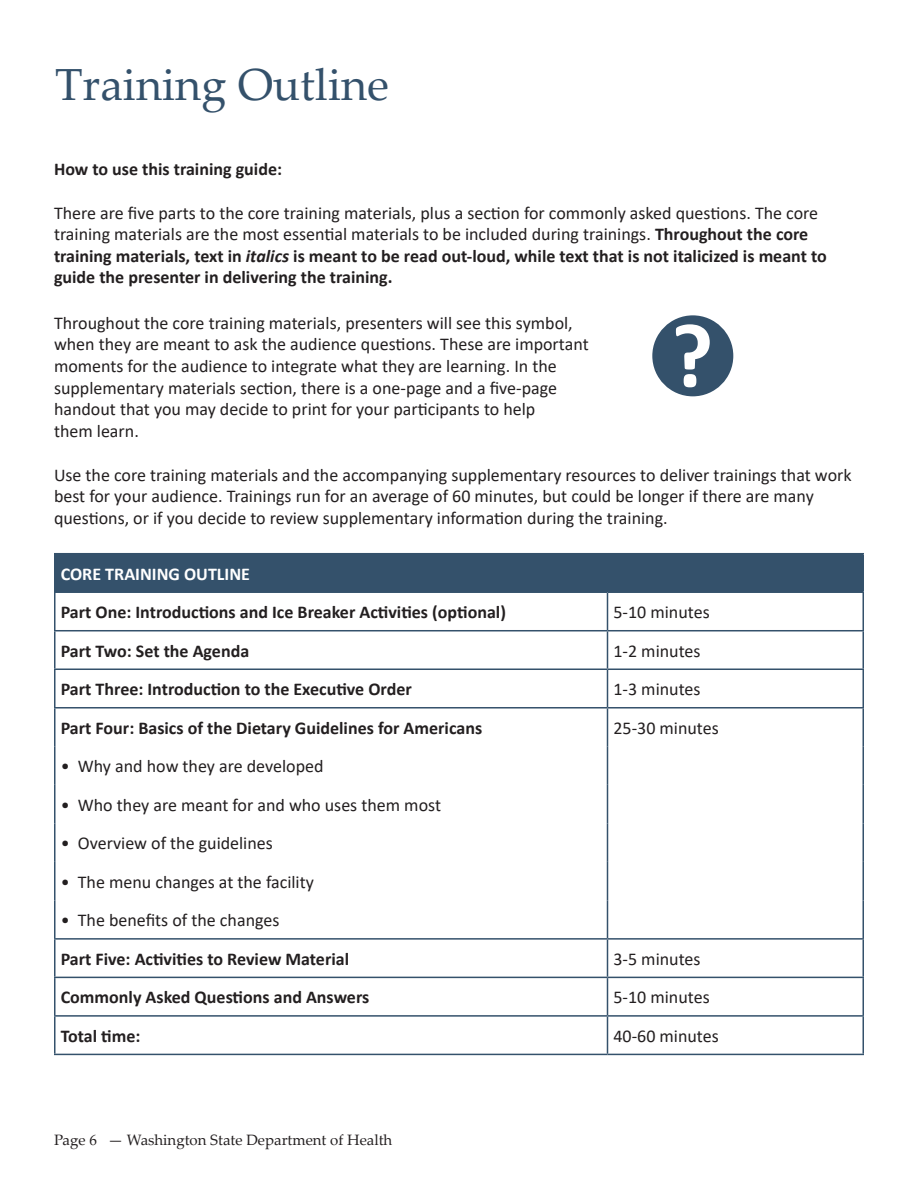
<style>
.page{position:relative;width:918px;height:1188px;background:#fff}
.page>*{position:absolute;margin:0;border:0;box-sizing:border-box;transform-origin:0 0}
.t1{font:45px "Palatino Linotype";color:#34516b}
.t2{font:18px/21.6px "Calibri";color:#231f20}
.t3{font:700 18px "Calibri";color:#231f20}
.t4{font:700 18px "Calibri";color:#fff}
.t5{font:15px "Palatino Linotype";color:#231f20}
.s1{font-weight:700}
.s2{font-weight:700;font-style:italic}
</style>
<div class="page">
<div style="left:652px;top:315px;width:81px;height:81px;background:#34516b;border-radius:50%"></div>
<svg style="left:676px;top:324px;width:34px;height:63px"></svg>
<div style="left:55px;top:554px;width:808px;height:38px;background:#34516b"></div>
<hr style="left:54px;top:553px;width:554px;height:1px;background:#34516b">
<hr style="left:54px;top:554px;width:2px;height:37px;background:#34516b">
<hr style="left:608px;top:553px;width:256px;height:1px;background:#34516b">
<hr style="left:862px;top:554px;width:2px;height:37px;background:#34516b">
<hr style="left:54px;top:709px;width:2px;height:37px;background:#34516b">
<hr style="left:54px;top:746px;width:2px;height:39px;background:#34516b">
<hr style="left:54px;top:785px;width:2px;height:38px;background:#34516b">
<hr style="left:54px;top:823px;width:2px;height:39px;background:#34516b">
<hr style="left:54px;top:862px;width:2px;height:38px;background:#34516b">
<hr style="left:54px;top:900px;width:2px;height:38px;background:#34516b">
<hr style="left:54px;top:591px;width:554px;height:2px;background:#34516b">
<hr style="left:54px;top:593px;width:2px;height:37px;background:#34516b">
<hr style="left:608px;top:591px;width:256px;height:2px;background:#34516b">
<hr style="left:607px;top:593px;width:1px;height:37px;background:#34516b">
<hr style="left:862px;top:593px;width:2px;height:37px;background:#34516b">
<hr style="left:54px;top:630px;width:554px;height:1px;background:#34516b">
<hr style="left:54px;top:631px;width:2px;height:38px;background:#34516b">
<hr style="left:608px;top:630px;width:256px;height:1px;background:#34516b">
<hr style="left:607px;top:631px;width:1px;height:38px;background:#34516b">
<hr style="left:862px;top:631px;width:2px;height:38px;background:#34516b">
<hr style="left:54px;top:669px;width:554px;height:1px;background:#34516b">
<hr style="left:54px;top:670px;width:2px;height:37px;background:#34516b">
<hr style="left:608px;top:669px;width:256px;height:1px;background:#34516b">
<hr style="left:607px;top:670px;width:1px;height:37px;background:#34516b">
<hr style="left:862px;top:670px;width:2px;height:37px;background:#34516b">
<hr style="left:54px;top:707px;width:554px;height:2px;background:#34516b">
<hr style="left:54px;top:938px;width:554px;height:2px;background:#34516b">
<hr style="left:54px;top:940px;width:2px;height:37px;background:#34516b">
<hr style="left:607px;top:940px;width:1px;height:37px;background:#34516b">
<hr style="left:862px;top:940px;width:2px;height:37px;background:#34516b">
<hr style="left:54px;top:977px;width:554px;height:1px;background:#34516b">
<hr style="left:54px;top:978px;width:2px;height:37px;background:#34516b">
<hr style="left:608px;top:977px;width:256px;height:1px;background:#34516b">
<hr style="left:607px;top:978px;width:1px;height:37px;background:#34516b">
<hr style="left:862px;top:978px;width:2px;height:37px;background:#34516b">
<hr style="left:54px;top:1015px;width:554px;height:2px;background:#34516b">
<hr style="left:54px;top:1017px;width:2px;height:37px;background:#34516b">
<hr style="left:608px;top:1015px;width:256px;height:2px;background:#34516b">
<hr style="left:607px;top:1017px;width:1px;height:37px;background:#34516b">
<hr style="left:862px;top:1017px;width:2px;height:37px;background:#34516b">
<hr style="left:54px;top:1054px;width:554px;height:1px;background:#34516b">
<hr style="left:608px;top:1054px;width:256px;height:1px;background:#34516b">
<hr style="left:608px;top:707px;width:256px;height:2px;background:#34516b">
<hr style="left:607px;top:709px;width:1px;height:37px;background:#34516b">
<hr style="left:862px;top:709px;width:2px;height:37px;background:#34516b">
<hr style="left:607px;top:746px;width:1px;height:39px;background:#34516b">
<hr style="left:862px;top:746px;width:2px;height:39px;background:#34516b">
<hr style="left:607px;top:785px;width:1px;height:38px;background:#34516b">
<hr style="left:862px;top:785px;width:2px;height:38px;background:#34516b">
<hr style="left:607px;top:823px;width:1px;height:39px;background:#34516b">
<hr style="left:862px;top:823px;width:2px;height:39px;background:#34516b">
<hr style="left:607px;top:862px;width:1px;height:38px;background:#34516b">
<hr style="left:862px;top:862px;width:2px;height:38px;background:#34516b">
<hr style="left:607px;top:900px;width:1px;height:38px;background:#34516b">
<hr style="left:862px;top:900px;width:2px;height:38px;background:#34516b">
<hr style="left:608px;top:938px;width:256px;height:2px;background:#34516b">
<p class="t1" style="left:55px;top:53px;width:335px">Training Outline</p>
<p class="t3" style="left:54px;top:157px;width:230px">How to use this training guide:</p>
<p class="t2" style="left:54px;top:201px;width:774px">There are five parts to the core training materials, plus a section for commonly asked questions. The core training materials are the most essential materials to be included during trainings. <span class="s1">Throughout the core training materials, text in</span> <span class="s2">italics</span> <span class="s1">is meant to be read out-loud, while text that is not italicized is meant to guide the presenter in delivering the training.</span></p>
<p class="t2" style="left:54px;top:312px;width:536px">Throughout the core training materials, presenters will see this symbol, when they are meant to ask the audience questions. These are important moments for the audience to integrate what they are learning. In the supplementary materials section, there is a one-page and a five-page handout that you may decide to print for your participants to help<br>them learn.</p>
<p class="t2" style="left:54px;top:464px;width:799px">Use the core training materials and the accompanying supplementary resources to deliver trainings that work best for your audience. Trainings run for an average of 60 minutes, but could be longer if there are many questions, or if you decide to review supplementary information during the training.</p>
<p class="t4" style="left:61px;top:561px;width:191px">CORE TRAINING OUTLINE</p>
<p class="t3" style="left:61px;top:600px;width:447px">Part One: Introductions and Ice Breaker Activities (optional)</p>
<p class="t2" style="left:614px;top:601px;width:98px">5-10 minutes</p>
<p class="t3" style="left:61px;top:638px;width:190px">Part Two: Set the Agenda</p>
<p class="t2" style="left:614px;top:640px;width:89px">1-2 minutes</p>
<p class="t3" style="left:61px;top:677px;width:353px">Part Three: Introduction to the Executive Order</p>
<p class="t2" style="left:614px;top:678px;width:89px">1-3 minutes</p>
<p class="t3" style="left:61px;top:715px;width:423px">Part Four: Basics of the Dietary Guidelines for Americans</p>
<p class="t2" style="left:614px;top:717px;width:107px">25-30 minutes</p>
<p class="t2" style="left:61px;top:755px;width:264px">• Why and how they are developed</p>
<p class="t2" style="left:61px;top:794px;width:382px">• Who they are meant for and who uses them most</p>
<p class="t2" style="left:61px;top:832px;width:214px">• Overview of the guidelines</p>
<p class="t2" style="left:61px;top:871px;width:255px">• The menu changes at the facility</p>
<p class="t2" style="left:61px;top:909px;width:220px">• The benefits of the changes</p>
<p class="t3" style="left:61px;top:946px;width:290px">Part Five: Activities to Review Material</p>
<p class="t2" style="left:614px;top:948px;width:89px">3-5 minutes</p>
<p class="t3" style="left:61px;top:985px;width:310px">Commonly Asked Questions and Answers</p>
<p class="t2" style="left:614px;top:986px;width:98px">5-10 minutes</p>
<p class="t3" style="left:61px;top:1023px;width:81px">Total time:</p>
<p class="t2" style="left:614px;top:1025px;width:107px">40-60 minutes</p>
<p class="t5" style="left:54px;top:1129px;width:340px">Page 6 — Washington State Department of Health</p>
</div>
